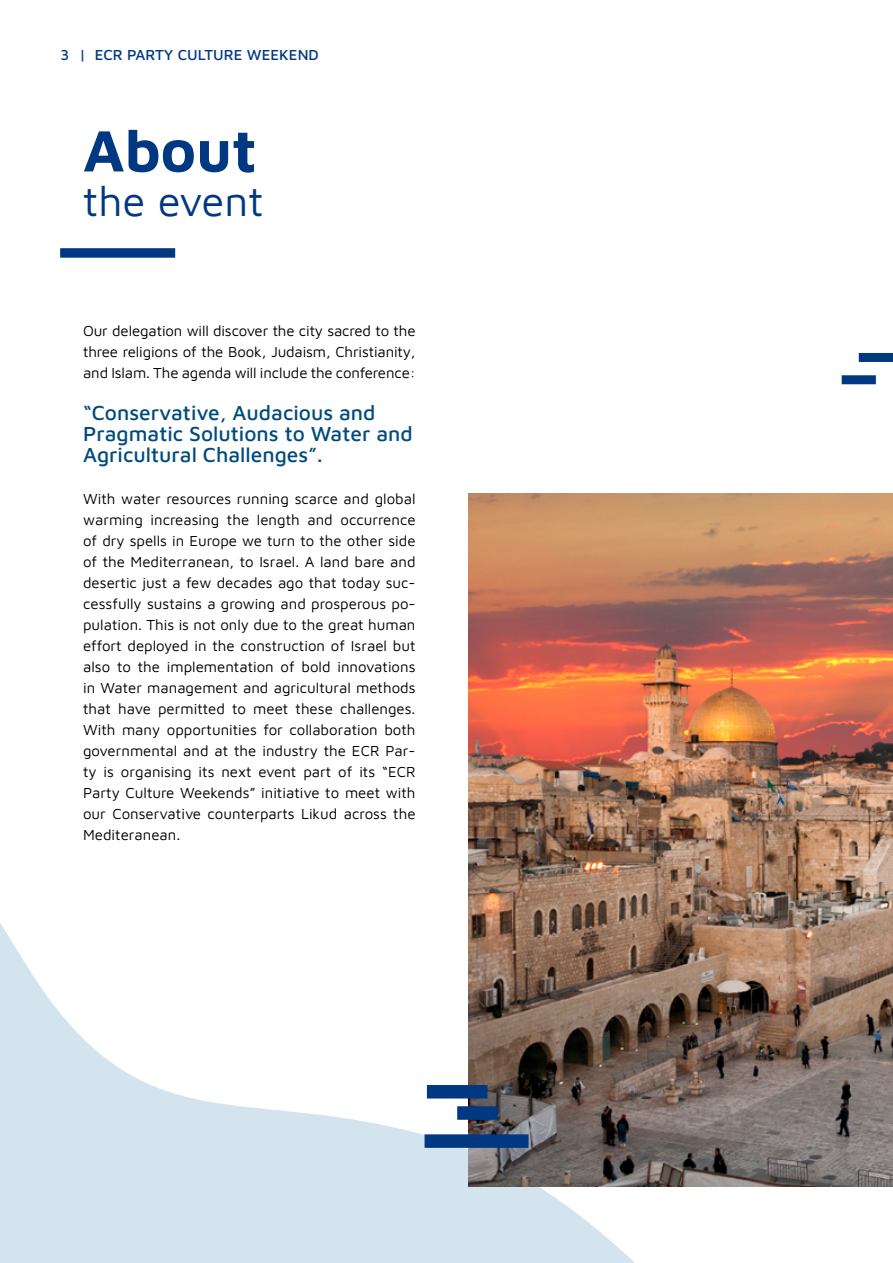
<style>
.page{position:relative;width:893px;height:1263px;background:#fff}
.page>*{position:absolute;margin:0;border:0;box-sizing:border-box;transform-origin:0 0}
.t1{font:700 60px "Maven Pro";color:#003882}
.t2{font:42px "Maven Pro";color:#003882}
.t3{font:500 21px/21px "Maven Pro";color:#004b7d}
.t4{font:15px/21px "Maven Pro";letter-spacing:-.01em;color:#000;text-align:justify}
.t5{font:500 15px "Maven Pro";color:#003882}
</style>
<div class="page">
<div style="left:859px;top:353px;width:34px;height:9px;background:#003882"></div>
<svg style="left:0;top:655px;width:893px;height:608px"></svg>
<div style="left:842px;top:375px;width:34px;height:9px;background:#003882"></div>
<img style="left:469px;top:493px;width:424px;height:693px">
<div style="left:425px;top:1134px;width:104px;height:14px;background:#003882"></div>
<div style="left:427px;top:1085px;width:60px;height:13px;background:#003882"></div>
<div style="left:457px;top:1106px;width:41px;height:14px;background:#003882"></div>
<div style="left:60px;top:248px;width:115px;height:9px;background:#003882"></div>
<p class="t5" style="left:60px;top:45px;width:260px">3 | ECR PARTY CULTURE WEEKEND</p>
<h1 class="t1" style="left:83px;top:110px;width:175px">About</h1>
<h2 class="t2" style="left:83px;top:173px;width:182px">the event</h2>
<p class="t4" style="left:83px;top:319px;width:334px">Our delegation will discover the city sacred to the three religions of the Book, Judaism, Christianity, and Islam. The agenda will include the conference:</p>
<h3 class="t3" style="left:83px;top:401px;width:331px">“Conservative, Audacious and<br>Pragmatic Solutions to Water and<br>Agricultural Challenges”.</h3>
<p class="t4" style="left:83px;top:487px;width:334px">With water resources running scarce and global warming increasing the length and occurrence of dry spells in Europe we turn to the other side of the Mediterranean, to Israel. A land bare and desertic just a few decades ago that today suc&shy;cessfully sustains a growing and prosperous po&shy;pulation. This is not only due to the great human effort deployed in the construction of Israel but also to the implementation of bold innovations in Water management and agricultural methods that have permitted to meet these challenges.<br>With many opportunities for collaboration both governmental and at the industry the ECR Par&shy;ty is organising its next event part of its “ECR Party Culture Weekends” initiative to meet with our Conservative counterparts Likud across the Mediteranean.</p>
</div>
